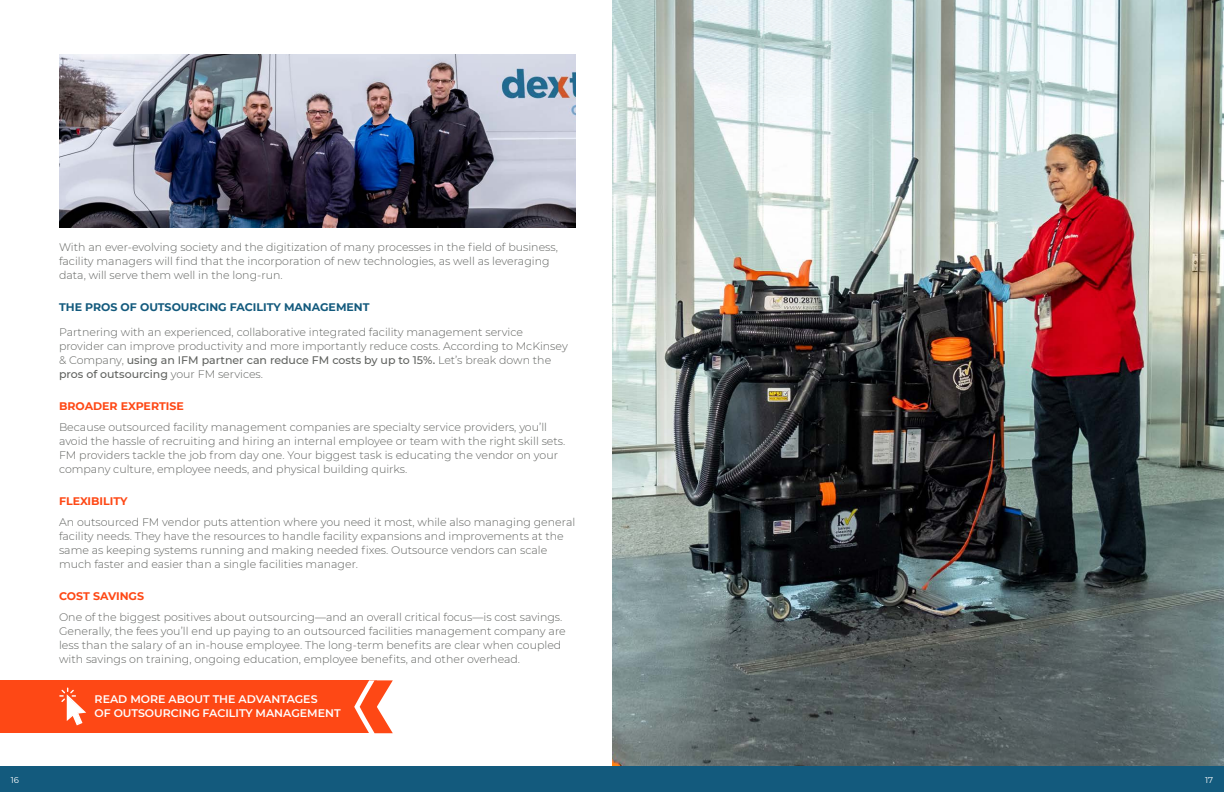
<style>
.page{position:relative;width:1224px;height:792px;background:#fff}
.page>*{position:absolute;margin:0;border:0;box-sizing:border-box;transform-origin:0 0}
.t1{font:300 11px/14px "Montserrat";color:#60625f}
.t2{font:600 11px/14px "Montserrat";color:#fff}
.t3{font:700 11px "Montserrat";color:#135a7d}
.t4{font:700 11px "Montserrat";color:#fe4815}
.t5{font:8.5px "Montserrat";color:#fff}
.s1{font-weight:500}
</style>
<div class="page">
<div style="left:0;top:680px;width:376px;height:53px;background:#fe4815"></div>
<svg style="left:354px;top:680px;width:39px;height:53px"></svg>
<svg style="left:59px;top:688px;width:27px;height:37px"></svg>
<img style="left:59px;top:54px;width:517px;height:174px">
<img style="left:612px;top:0;width:612px;height:767px">
<div style="left:0;top:767px;width:1224px;height:25px;background:#135a7d"></div>
<p class="t1" style="left:59px;top:239px;width:500px">With an ever-evolving society and the digitization of many processes in the field of business, facility managers will find that the incorporation of new technologies, as well as leveraging data, will serve them well in the long-run.</p>
<p class="t3" style="left:59px;top:299px;width:312px">THE PROS OF OUTSOURCING FACILITY MANAGEMENT</p>
<p class="t1" style="left:59px;top:324px;width:510px">Partnering with an experienced, collaborative integrated facility management service provider can improve productivity and more importantly reduce costs. According to McKinsey &amp; Company, <span class="s1">using an IFM partner can reduce FM costs by up to 15%.</span> Let’s break down the <span class="s1">pros of outsourcing</span> your FM services.</p>
<p class="t4" style="left:59px;top:398px;width:126px">BROADER EXPERTISE</p>
<p class="t1" style="left:59px;top:419px;width:508px">Because outsourced facility management companies are specialty service providers, you’ll avoid the hassle of recruiting and hiring an internal employee or team with the right skill sets.<br>FM providers tackle the job from day one. Your biggest task is educating the vendor on your company culture, employee needs, and physical building quirks.</p>
<p class="t4" style="left:59px;top:493px;width:70px">FLEXIBILITY</p>
<p class="t1" style="left:59px;top:514px;width:518px">An outsourced FM vendor puts attention where you need it most, while also managing general facility needs. They have the resources to handle facility expansions and improvements at the same as keeping systems running and making needed fixes. Outsource vendors can scale much faster and easier than a single facilities manager.</p>
<p class="t4" style="left:59px;top:588px;width:87px">COST SAVINGS</p>
<p class="t1" style="left:59px;top:609px;width:508px">One of the biggest positives about outsourcing—and an overall critical focus—is cost savings.<br>Generally, the fees you’ll end up paying to an outsourced facilities management company are less than the salary of an in-house employee. The long-term benefits are clear when coupled with savings on training, ongoing education, employee benefits, and other overhead.</p>
<p class="t2" style="left:95px;top:692px;width:247px">READ MORE ABOUT THE ADVANTAGES<br>OF OUTSOURCING FACILITY MANAGEMENT</p>
<p class="t5" style="left:11px;top:774px;width:10px">16</p>
<p class="t5" style="left:1205px;top:774px;width:10px">17</p>
</div>
